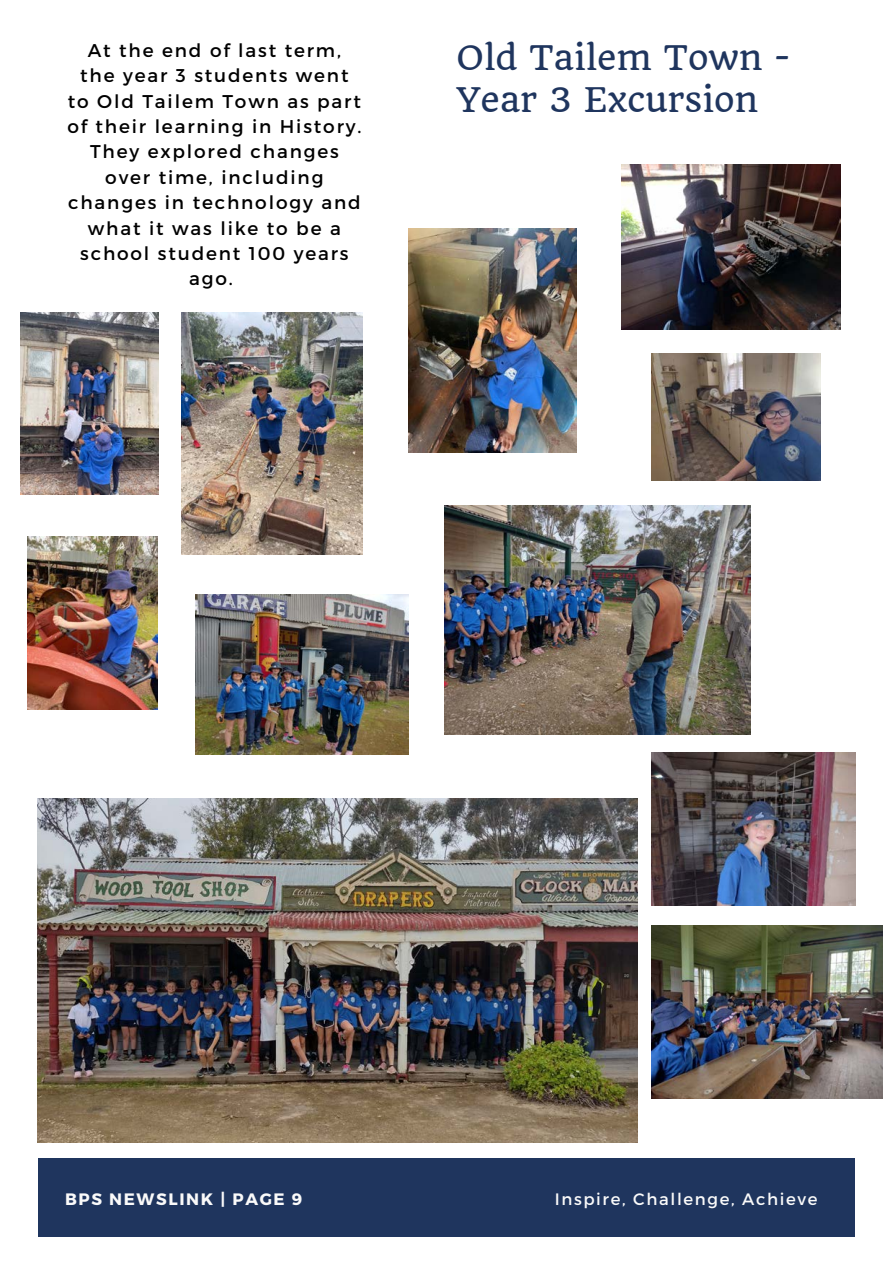
<style>
.page{position:relative;width:893px;height:1264px;background:#fff}
.page>*{position:absolute;margin:0;border:0;box-sizing:border-box;transform-origin:0 0}
.t1{font:33px/41.5px "Quando";color:#1f355e}
.t2{font:18.45px/25.3px "Montserrat";letter-spacing:.1em;color:#000;text-align:center}
.t3{font:16.5px "Montserrat";letter-spacing:.1em;color:#fafafa}
.t4{font:700 16.5px "Montserrat";letter-spacing:.1em;color:#fafafa}
</style>
<div class="page">
<div style="left:38px;top:1158px;width:816px;height:78px;background:#1f355e"></div>
<img style="left:21px;top:313px;width:137px;height:182px">
<img style="left:181px;top:313px;width:181px;height:241px">
<img style="left:408px;top:228px;width:168px;height:224px">
<img style="left:28px;top:536px;width:129px;height:173px">
<img style="left:195px;top:594px;width:213px;height:160px">
<img style="left:651px;top:354px;width:169px;height:127px">
<img style="left:621px;top:164px;width:219px;height:165px">
<img style="left:445px;top:505px;width:305px;height:229px">
<img style="left:651px;top:925px;width:231px;height:173px">
<img style="left:38px;top:798px;width:599px;height:344px">
<img style="left:651px;top:752px;width:204px;height:153px">
<p class="t2" style="left:67px;top:37px;width:295px">At the end of last term,<br>the year 3 students went<br>to Old Tailem Town as part of their learning in History.<br>They explored changes over time, including changes in technology and what it was like to be a school student 100 years ago.</p>
<h1 class="t1" style="left:456px;top:37px;width:335px">Old Tailem Town -<br>Year 3 Excursion</h1>
<p class="t4" style="left:65px;top:1187px;width:239px">BPS NEWSLINK | PAGE 9</p>
<p class="t3" style="left:554px;top:1187px;width:264px">Inspire, Challenge, Achieve</p>
</div>
